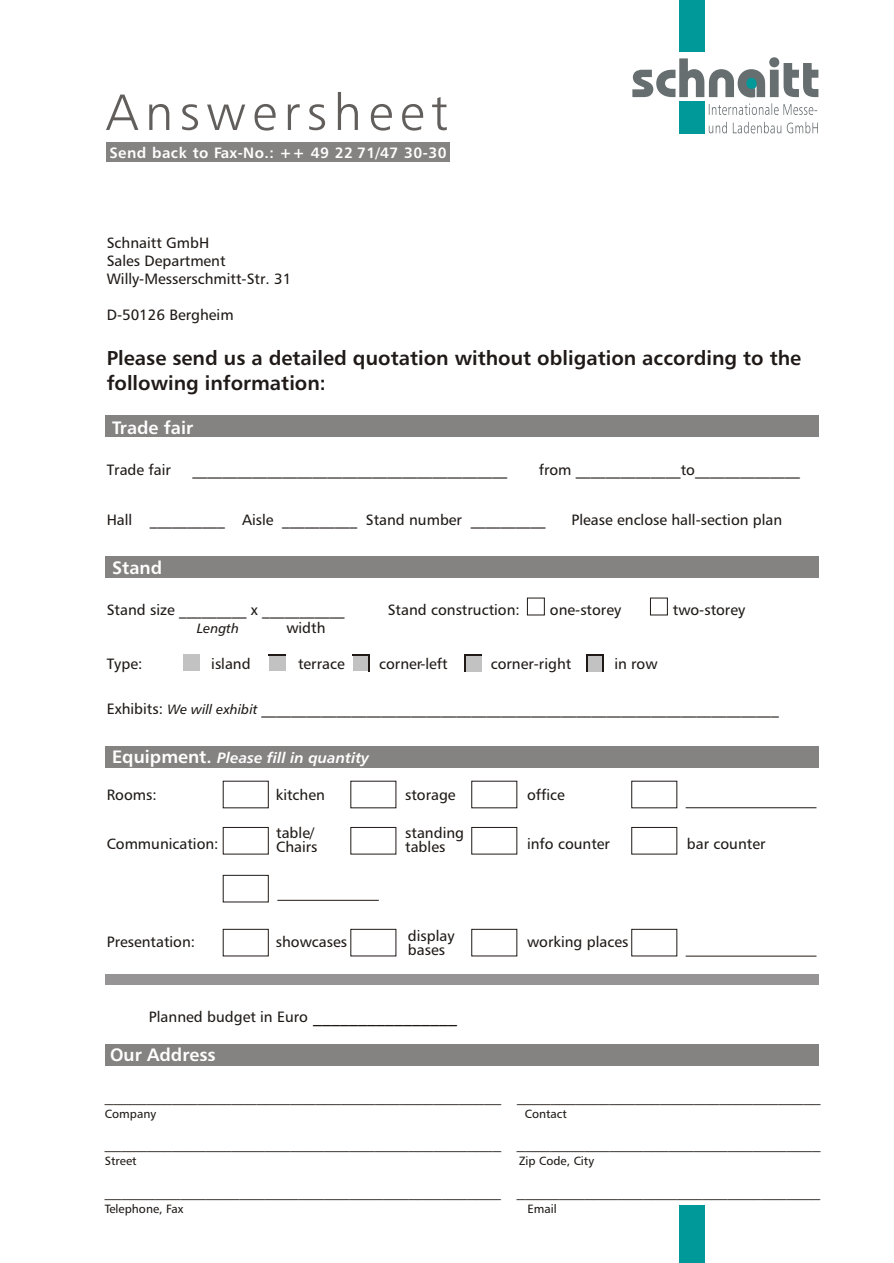
<style>
.page{position:relative;width:894px;height:1263px;background:#fff}
.page>*{position:absolute;margin:0;border:0;box-sizing:border-box;transform-origin:0 0}
.t1{font:51px "Humnst 777 Lt BT";letter-spacing:.13em;color:#615e5c}
.t2{font:700 20.1px/24.5px "Humnst 777 BT";color:#1f1a17}
.t3{font:700 18px "Humnst 777 BT";color:#fff}
.t4{font:16.8px "News Gothic";color:#1f1a17}
.t5{font:15px/14.4px "Humnst 777 BT";color:#1f1a17}
.t6{font:700 15px "Humnst 777 BT";letter-spacing:.03em;color:#fff}
.t7{font:italic 700 15px "Humnst 777 BT";color:#fff}
.t8{font:italic 13.5px "Humnst 777 BT";color:#1f1a17}
.t9{font:12px "Humnst 777 BT";color:#1f1a17}
.s1{font-style:italic;font-size:13.5px}
.s2{font-style:normal;font-size:18px}
.s3{font-size:18px}
</style>
<div class="page">
<div style="left:105px;top:415px;width:714px;height:22px;background:#858282"></div>
<div style="left:105px;top:557px;width:714px;height:21px;background:#858282"></div>
<div style="left:105px;top:746px;width:714px;height:22px;background:#858282"></div>
<div style="left:105px;top:975px;width:714px;height:10px;background:#969494"></div>
<div style="left:105px;top:1045px;width:714px;height:21px;background:#858282"></div>
<div style="left:106px;top:143px;width:343px;height:19px;background:#858282"></div>
<div style="left:527px;top:598px;width:18px;height:17px;border:1px solid #1f1a17"></div>
<div style="left:650px;top:598px;width:18px;height:17px;border:1px solid #1f1a17"></div>
<div style="left:183px;top:654px;width:17px;height:17px;background:#c2c2c2"></div>
<div style="left:269px;top:654px;width:17px;height:17px;background:#c2c2c2"></div>
<svg style="left:269px;top:654px;width:17px;height:2px"></svg>
<svg style="left:353px;top:654px;width:17px;height:17px"></svg>
<div style="left:465px;top:655px;width:17px;height:17px;background:#c2c2c2"></div>
<svg style="left:465px;top:654px;width:17px;height:17px"></svg>
<svg style="left:586px;top:671px;width:17px;height:1px"></svg>
<svg style="left:586px;top:654px;width:17px;height:17px"></svg>
<div style="left:223px;top:875px;width:45px;height:27px;border:1px solid #1f1a17"></div>
<div style="left:223px;top:827px;width:45px;height:27px;border:1px solid #1f1a17"></div>
<div style="left:351px;top:827px;width:45px;height:27px;border:1px solid #1f1a17"></div>
<div style="left:472px;top:827px;width:45px;height:27px;border:1px solid #1f1a17"></div>
<div style="left:632px;top:827px;width:45px;height:27px;border:1px solid #1f1a17"></div>
<div style="left:223px;top:929px;width:45px;height:27px;border:1px solid #1f1a17"></div>
<div style="left:351px;top:929px;width:45px;height:27px;border:1px solid #1f1a17"></div>
<div style="left:472px;top:929px;width:45px;height:27px;border:1px solid #1f1a17"></div>
<div style="left:632px;top:929px;width:45px;height:27px;border:1px solid #1f1a17"></div>
<hr style="left:686px;top:807px;width:130px;height:1px;background:#1f1a17">
<hr style="left:686px;top:956px;width:130px;height:1px;background:#1f1a17">
<hr style="left:277px;top:900px;width:102px;height:1px;background:#1f1a17">
<svg style="left:632px;top:57px;width:186px;height:40px"></svg>
<svg style="left:709px;top:103px;width:109px;height:31px"></svg>
<div style="left:679px;top:102px;width:25px;height:32px;background:#099"></div>
<div style="left:679px;top:0;width:25px;height:52px;background:#099"></div>
<div style="left:679px;top:1205px;width:25px;height:58px;background:#099"></div>
<h1 class="t1" style="left:105px;top:91px;width:344px">Answersheet</h1>
<p class="t6" style="left:110px;top:146px;width:339px">Send back to Fax-No.: ++ 49 22 71/47 30-30</p>
<p class="t5" style="left:107px;top:235px;width:186px;line-height:18.1px">Schnaitt GmbH<br>Sales Department<br>Willy-Messerschmitt-Str. 31</p>
<p class="t5" style="left:107px;top:309px;width:128px">D-50126 Bergheim</p>
<h2 class="t2" style="left:107px;top:348px;width:696px">Please send us a detailed quotation without obligation according to the following information:</h2>
<p class="t3" style="left:112px;top:420px;width:83px">Trade fair</p>
<p class="t5" style="left:107px;top:464px;width:66px">Trade fair</p>
<p class="t5" style="left:539px;top:464px;width:263px">from ______________to______________</p>
<p class="t5" style="left:107px;top:514px;width:440px">Hall __________ Aisle __________ Stand number __________</p>
<p class="t5" style="left:572px;top:514px;width:212px">Please enclose hall-section plan</p>
<p class="t5" style="left:192px;top:464px;width:316px">__________________________________________</p>
<p class="t3" style="left:112px;top:560px;width:52px">Stand</p>
<p class="t5" style="left:107px;top:603px;width:239px">Stand size _________ x ___________</p>
<p class="t5" style="left:388px;top:603px;width:134px">Stand construction:</p>
<p class="t5" style="left:550px;top:603px;width:73px">one-storey</p>
<p class="t5" style="left:673px;top:603px;width:74px">two-storey</p>
<p class="t8" style="left:197px;top:622px;width:44px">Length</p>
<p class="t5" style="left:286px;top:622px;width:41px">width</p>
<p class="t5" style="left:107px;top:658px;width:37px">Type:</p>
<p class="t5" style="left:211px;top:658px;width:41px">island</p>
<p class="t5" style="left:298px;top:658px;width:48px">terrace</p>
<p class="t5" style="left:379px;top:658px;width:70px">corner-left</p>
<p class="t5" style="left:491px;top:658px;width:82px">corner-right</p>
<p class="t5" style="left:614px;top:658px;width:45px">in row</p>
<p class="t5" style="left:107px;top:703px;width:674px">Exhibits: <span class="s1">We will exhibit</span> _____________________________________________________________________</p>
<p class="t7" style="left:112px;top:752px;width:259px"><span class="s2">Equipment.</span> Please fill in quantity</p>
<p class="t5" style="left:107px;top:789px;width:52px">Rooms:</p>
<p class="t5" style="left:276px;top:789px;width:51px">kitchen</p>
<p class="t5" style="left:405px;top:789px;width:52px">storage</p>
<p class="t5" style="left:527px;top:789px;width:39px">office</p>
<p class="t5" style="left:107px;top:838px;width:113px">Communication:</p>
<p class="t5" style="left:527px;top:838px;width:84px">info counter</p>
<p class="t5" style="left:687px;top:838px;width:80px">bar counter</p>
<p class="t5" style="left:276px;top:827px;width:43px">table/<br>Chairs</p>
<p class="t5" style="left:405px;top:827px;width:60px">standing tables</p>
<p class="t5" style="left:408px;top:930px;width:48px">display bases</p>
<p class="t5" style="left:107px;top:936px;width:90px">Presentation:</p>
<p class="t5" style="left:276px;top:936px;width:73px">showcases</p>
<p class="t5" style="left:527px;top:936px;width:103px">working places</p>
<p class="t5" style="left:149px;top:1011px;width:310px">Planned budget in Euro <span class="s3">________________</span></p>
<p class="t3" style="left:110px;top:1047px;width:107px">Our Address</p>
<p class="t4" style="left:105px;top:1090px;width:717px">_______________________________________________ ____________________________________</p>
<p class="t9" style="left:105px;top:1108px;width:53px">Company</p>
<p class="t9" style="left:525px;top:1108px;width:44px">Contact</p>
<p class="t4" style="left:105px;top:1138px;width:717px">_______________________________________________ ____________________________________</p>
<p class="t9" style="left:105px;top:1156px;width:33px">Street</p>
<p class="t9" style="left:519px;top:1156px;width:77px">Zip Code, City</p>
<p class="t4" style="left:105px;top:1186px;width:717px">_______________________________________________ ____________________________________</p>
<p class="t9" style="left:105px;top:1204px;width:80px">Telephone, Fax</p>
<p class="t9" style="left:528px;top:1204px;width:31px">Email</p>
</div>
